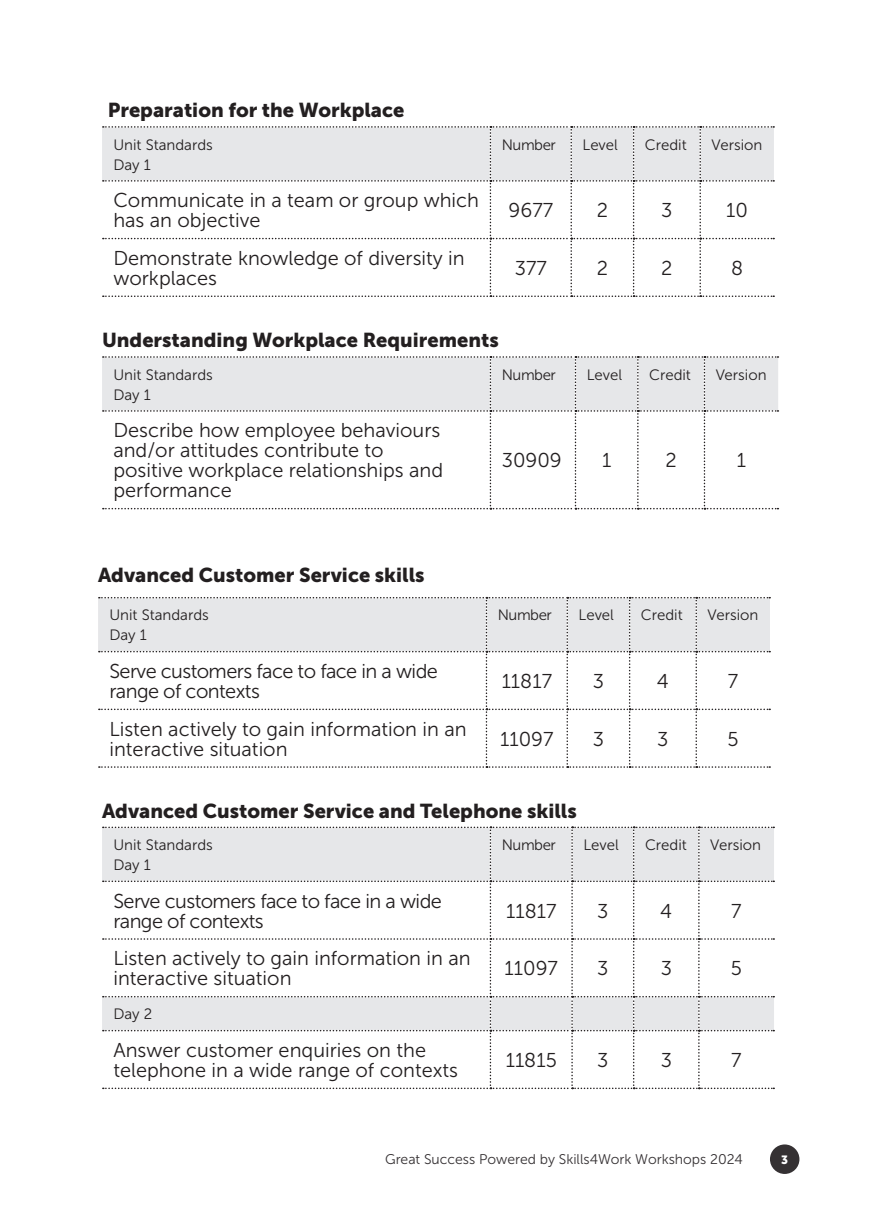
<style>
.page{position:relative;width:876px;height:1225px;background:#fff}
.page>*{position:absolute;margin:0;border:0;box-sizing:border-box;transform-origin:0 0}
.Body{font:20px/20px "Museo Sans 300";color:#231f20}
.Body-2{font:20px "Museo Sans 900";color:#231f20}
.Body-3{font:20px/20px "Museo Sans 300";letter-spacing:-.03em;color:#231f20}
.Body-4{font:15px "Museo Sans 300";color:#231f20}
.t1{font:14px "Museo Sans 300";color:#353133}
.t2{font:11.8px "Museo Sans 900";color:#fff}
</style>
<div class="page">
<div style="left:770px;top:1144px;width:29px;height:30px;background:#353133;border-radius:50%"></div>
<svg style="left:102px;top:356px;width:676px;height:153px"></svg>
<svg style="left:103px;top:826px;width:671px;height:263px"></svg>
<svg style="left:98px;top:597px;width:672px;height:171px"></svg>
<svg style="left:102px;top:126px;width:672px;height:171px"></svg>
<p class="Body-2" style="left:108px;top:99px;width:298px">Preparation for the Workplace</p>
<p class="Body-4" style="left:113px;top:136px;width:101px">Unit Standards</p>
<p class="Body-4" style="left:113px;top:156px;width:39px">Day 1</p>
<p class="Body-4" style="left:502px;top:136px;width:56px">Number</p>
<p class="Body-4" style="left:583px;top:136px;width:37px">Level</p>
<p class="Body-4" style="left:645px;top:136px;width:43px">Credit</p>
<p class="Body-4" style="left:711px;top:136px;width:52px">Version</p>
<p class="Body" style="left:113px;top:190px;width:367px">Communicate in a team or group which has an objective</p>
<p class="Body" style="left:508px;top:200px;width:46px">9677</p>
<p class="Body" style="left:597px;top:200px;width:13px">2</p>
<p class="Body" style="left:661px;top:200px;width:13px">3</p>
<p class="Body" style="left:726px;top:200px;width:23px">10</p>
<p class="Body" style="left:113px;top:248px;width:353px">Demonstrate knowledge of diversity in workplaces</p>
<p class="Body" style="left:515px;top:258px;width:34px">377</p>
<p class="Body" style="left:597px;top:258px;width:13px">2</p>
<p class="Body" style="left:661px;top:258px;width:13px">2</p>
<p class="Body" style="left:731px;top:258px;width:14px">8</p>
<p class="Body-2" style="left:102px;top:329px;width:398px">Understanding Workplace Requirements</p>
<p class="Body-4" style="left:113px;top:366px;width:101px">Unit Standards</p>
<p class="Body-4" style="left:113px;top:386px;width:39px">Day 1</p>
<p class="Body" style="left:113px;top:420px;width:331px">Describe how employee behaviours and/or attitudes contribute to positive workplace relationships and performance</p>
<p class="Body-2" style="left:98px;top:564px;width:328px">Advanced Customer Service skills</p>
<p class="Body-4" style="left:109px;top:607px;width:101px">Unit Standards</p>
<p class="Body-4" style="left:109px;top:627px;width:39px">Day 1</p>
<p class="Body-4" style="left:502px;top:366px;width:56px">Number</p>
<p class="Body-4" style="left:587px;top:366px;width:37px">Level</p>
<p class="Body-4" style="left:649px;top:366px;width:43px">Credit</p>
<p class="Body-4" style="left:716px;top:366px;width:52px">Version</p>
<p class="Body" style="left:502px;top:450px;width:62px">30909</p>
<p class="Body" style="left:602px;top:450px;width:11px">1</p>
<p class="Body" style="left:665px;top:450px;width:13px">2</p>
<p class="Body" style="left:737px;top:450px;width:11px">1</p>
<p class="Body-4" style="left:498px;top:607px;width:56px">Number</p>
<p class="Body-4" style="left:579px;top:607px;width:37px">Level</p>
<p class="Body-4" style="left:641px;top:607px;width:43px">Credit</p>
<p class="Body-4" style="left:708px;top:607px;width:52px">Version</p>
<p class="Body-3" style="left:109px;top:661px;width:330px">Serve customers face to face in a wide range of contexts</p>
<p class="Body" style="left:502px;top:671px;width:52px">11817</p>
<p class="Body" style="left:593px;top:671px;width:13px">3</p>
<p class="Body" style="left:657px;top:671px;width:13px">4</p>
<p class="Body" style="left:728px;top:671px;width:12px">7</p>
<p class="Body" style="left:109px;top:719px;width:359px">Listen actively to gain information in an interactive situation</p>
<p class="Body" style="left:500px;top:729px;width:55px">11097</p>
<p class="Body" style="left:593px;top:729px;width:13px">3</p>
<p class="Body" style="left:657px;top:729px;width:13px">3</p>
<p class="Body" style="left:727px;top:729px;width:13px">5</p>
<p class="Body-2" style="left:102px;top:799px;width:476px">Advanced Customer Service and Telephone skills</p>
<p class="Body-4" style="left:113px;top:836px;width:101px">Unit Standards</p>
<p class="Body-4" style="left:113px;top:856px;width:39px">Day 1</p>
<p class="Body-4" style="left:502px;top:836px;width:56px">Number</p>
<p class="Body-4" style="left:583px;top:836px;width:37px">Level</p>
<p class="Body-4" style="left:645px;top:836px;width:43px">Credit</p>
<p class="Body-4" style="left:710px;top:836px;width:52px">Version</p>
<p class="Body-3" style="left:113px;top:891px;width:330px">Serve customers face to face in a wide range of contexts</p>
<p class="Body" style="left:506px;top:901px;width:52px">11817</p>
<p class="Body" style="left:597px;top:901px;width:13px">3</p>
<p class="Body" style="left:660px;top:901px;width:13px">4</p>
<p class="Body" style="left:731px;top:901px;width:12px">7</p>
<p class="Body" style="left:113px;top:948px;width:359px">Listen actively to gain information in an interactive situation</p>
<p class="Body" style="left:505px;top:958px;width:55px">11097</p>
<p class="Body" style="left:597px;top:958px;width:13px">3</p>
<p class="Body" style="left:661px;top:958px;width:13px">3</p>
<p class="Body" style="left:731px;top:958px;width:13px">5</p>
<p class="Body-4" style="left:113px;top:1006px;width:40px">Day 2</p>
<p class="Body" style="left:113px;top:1040px;width:346px">Answer customer enquiries on the telephone in a wide range of contexts</p>
<p class="Body" style="left:506px;top:1050px;width:53px">11815</p>
<p class="Body" style="left:597px;top:1050px;width:13px">3</p>
<p class="Body" style="left:661px;top:1050px;width:13px">3</p>
<p class="Body" style="left:731px;top:1050px;width:12px">7</p>
<p class="t1" style="left:385px;top:1152px;width:359px">Great Success Powered by Skills4Work Workshops 2024</p>
<p class="t2" style="left:781px;top:1153px;width:8px">3</p>
</div>
